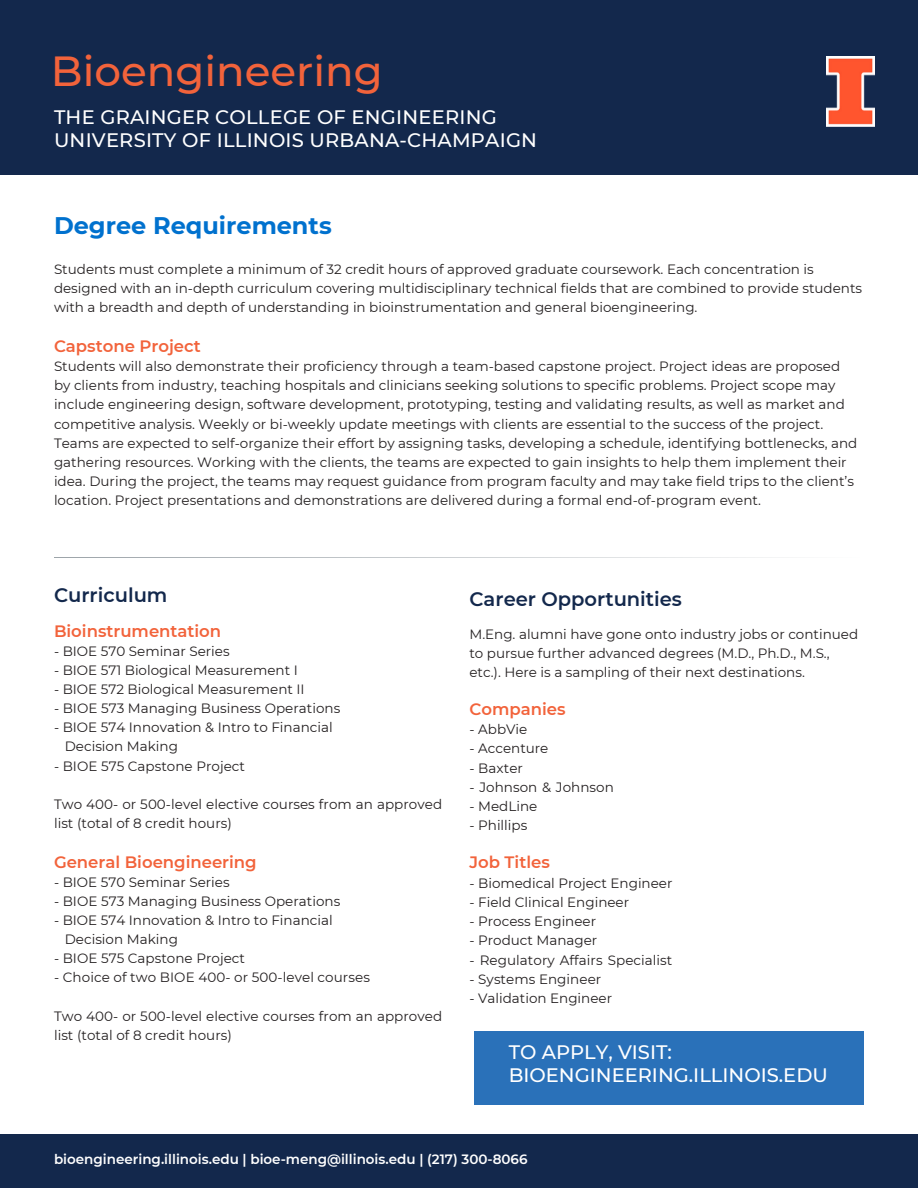
<style>
.page{position:relative;width:918px;height:1188px;background:#fff}
.page>*{position:absolute;margin:0;border:0;box-sizing:border-box;transform-origin:0 0}
.t1{font:500 42px "Montserrat";color:#f2633b}
.t2{font:700 24px "Montserrat";color:#0071ce}
.t3{font:500 19.5px/22.5px "Montserrat";letter-spacing:.01em;color:#fff}
.t4{font:600 19.5px "Montserrat";color:#13284c}
.t5{font:600 16.5px "Montserrat";color:#f2633b}
.t6{font:13.5px/19.2px "Montserrat";color:#231f20}
.t7{font:600 13.5px "Montserrat";color:#fff}
</style>
<div class="page">
<div style="left:0;top:1134px;width:918px;height:54px;background:#13284c"></div>
<svg style="left:54px;top:557px;width:726px;height:1px"></svg>
<div style="left:474px;top:1031px;width:390px;height:74px;background:#2a71b9"></div>
<div style="left:0;top:0;width:918px;height:174px;background:#13284c"></div>
<img style="left:826px;top:57px;width:49px;height:69px">
<p class="t1" style="left:51px;top:45px;width:333px">Bioengineering</p>
<p class="t3" style="left:54px;top:106px;width:485px">THE GRAINGER COLLEGE OF ENGINEERING<br>UNIVERSITY OF ILLINOIS URBANA-CHAMPAIGN</p>
<p class="t2" style="left:54px;top:211px;width:279px">Degree Requirements</p>
<p class="t6" style="left:54px;top:259px;width:810px">Students must complete a minimum of 32 credit hours of approved graduate coursework. Each concentration is designed with an in-depth curriculum covering multidisciplinary technical fields that are combined to provide students with a breadth and depth of understanding in bioinstrumentation and general bioengineering.</p>
<p class="t5" style="left:54px;top:336px;width:148px">Capstone Project</p>
<p class="t6" style="left:54px;top:357px;width:788px">Students will also demonstrate their proficiency through a team-based capstone project. Project ideas are proposed</p>
<p class="t6" style="left:54px;top:376px;width:805px">by clients from industry, teaching hospitals and clinicians seeking solutions to specific problems. Project scope may include engineering design, software development, prototyping, testing and validating results, as well as market and competitive analysis. Weekly or bi-weekly update meetings with clients are essential to the success of the project.<br>Teams are expected to self-organize their effort by assigning tasks, developing a schedule, identifying bottlenecks, and gathering resources. Working with the clients, the teams are expected to gain insights to help them implement their idea. During the project, the teams may request guidance from program faculty and may take field trips to the client’s location. Project presentations and demonstrations are delivered during a formal end-of-program event.</p>
<p class="t4" style="left:54px;top:583px;width:115px">Curriculum</p>
<p class="t5" style="left:54px;top:621px;width:169px">Bioinstrumentation</p>
<p class="t6" style="left:54px;top:641px;width:177px">- BIOE 570 Seminar Series</p>
<p class="t6" style="left:54px;top:661px;width:245px">- BIOE 571 Biological Measurement I</p>
<p class="t6" style="left:54px;top:680px;width:252px">- BIOE 572 Biological Measurement II</p>
<p class="t6" style="left:54px;top:699px;width:288px">- BIOE 573 Managing Business Operations</p>
<p class="t6" style="left:54px;top:718px;width:280px">- BIOE 574 Innovation &amp; Intro to Financial</p>
<p class="t6" style="left:65px;top:737px;width:115px">Decision Making</p>
<p class="t6" style="left:54px;top:756px;width:193px">- BIOE 575 Capstone Project</p>
<p class="t6" style="left:54px;top:794px;width:390px">Two 400- or 500-level elective courses from an approved list (total of 8 credit hours)</p>
<p class="t4" style="left:469px;top:587px;width:214px">Career Opportunities</p>
<p class="t6" style="left:469px;top:625px;width:390px">M.Eng. alumni have gone onto industry jobs or continued to pursue further advanced degrees (M.D., Ph.D., M.S., etc.). Here is a sampling of their next destinations.</p>
<p class="t5" style="left:469px;top:699px;width:98px">Companies</p>
<p class="t6" style="left:469px;top:720px;width:59px">- AbbVie</p>
<p class="t6" style="left:469px;top:739px;width:81px">- Accenture</p>
<p class="t6" style="left:469px;top:758px;width:55px">- Baxter</p>
<p class="t6" style="left:469px;top:777px;width:146px">- Johnson &amp; Johnson</p>
<p class="t6" style="left:469px;top:796px;width:69px">- MedLine</p>
<p class="t6" style="left:469px;top:816px;width:59px">- Phillips</p>
<p class="t5" style="left:54px;top:852px;width:204px">General Bioengineering</p>
<p class="t5" style="left:469px;top:852px;width:82px">Job Titles</p>
<p class="t6" style="left:54px;top:872px;width:177px">- BIOE 570 Seminar Series</p>
<p class="t6" style="left:54px;top:892px;width:288px">- BIOE 573 Managing Business Operations</p>
<p class="t6" style="left:54px;top:911px;width:280px">- BIOE 574 Innovation &amp; Intro to Financial</p>
<p class="t6" style="left:65px;top:930px;width:115px">Decision Making</p>
<p class="t6" style="left:54px;top:949px;width:193px">- BIOE 575 Capstone Project</p>
<p class="t6" style="left:54px;top:968px;width:317px">- Choice of two BIOE 400- or 500-level courses</p>
<p class="t6" style="left:54px;top:1006px;width:390px">Two 400- or 500-level elective courses from an approved list (total of 8 credit hours)</p>
<p class="t6" style="left:469px;top:874px;width:205px">- Biomedical Project Engineer</p>
<p class="t6" style="left:469px;top:893px;width:161px">- Field Clinical Engineer</p>
<p class="t6" style="left:469px;top:912px;width:128px">- Process Engineer</p>
<p class="t6" style="left:469px;top:931px;width:129px">- Product Manager</p>
<p class="t6" style="left:469px;top:950px;width:204px">- Regulatory Affairs Specialist</p>
<p class="t6" style="left:469px;top:969px;width:133px">- Systems Engineer</p>
<p class="t6" style="left:469px;top:988px;width:144px">- Validation Engineer</p>
<p class="t3" style="left:509px;top:1041px;width:321px">TO APPLY, VISIT:<br>BIOENGINEERING.ILLINOIS.EDU</p>
<p class="t7" style="left:54px;top:1151px;width:475px">bioengineering.illinois.edu | bioe-meng@illinois.edu | (217) 300-8066</p>
</div>
